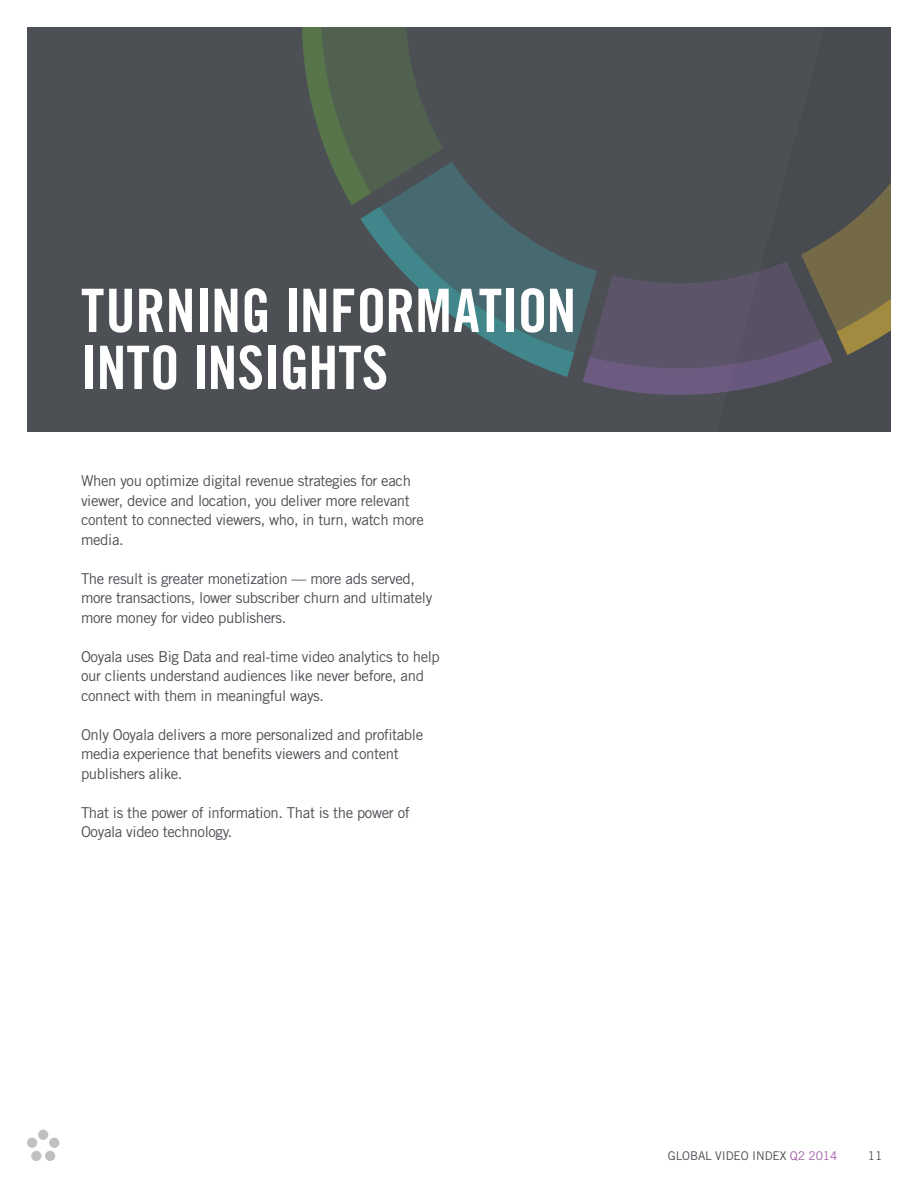
<style>
.page{position:relative;width:918px;height:1188px;background:#fff}
.page>*{position:absolute;margin:0;border:0;box-sizing:border-box;transform-origin:0 0}
.Section_Title{font:60px/57px "Trade Gothic Bold Cond Twenty";color:#fff}
.Paragraph{font:15px/19.5px "Trade Gothic";letter-spacing:-.025em;color:#4c4f54}
.t1{font:12px "Trade Gothic";letter-spacing:-.01em;color:#4c4f54}
.s1{color:#9f5fa7}
</style>
<div class="page">
<div style="left:38px;top:1130px;width:10px;height:10px;background:#c2bfc1;border-radius:50%"></div>
<div style="left:27px;top:1138px;width:10px;height:10px;background:#c2bfc1;border-radius:50%"></div>
<div style="left:31px;top:1151px;width:10px;height:10px;background:#c2bfc1;border-radius:50%"></div>
<div style="left:45px;top:1151px;width:10px;height:10px;background:#c2bfc1;border-radius:50%"></div>
<div style="left:49px;top:1138px;width:10px;height:10px;background:#c2bfc1;border-radius:50%"></div>
<div style="left:27px;top:27px;width:864px;height:405px;background:#4c4f54"></div>
<svg style="left:302px;top:27px;width:272px;height:350px"></svg>
<svg style="left:583px;top:355px;width:250px;height:40px"></svg>
<svg style="left:305px;top:27px;width:586px;height:328px"></svg>
<p class="Section_Title" style="left:81px;top:282px;width:497px">TURNING INFORMATION<br>INTO INSIGHTS</p>
<p class="Paragraph" style="left:81px;top:471px;width:344px">When you optimize digital revenue strategies for each viewer, device and location, you deliver more relevant content to connected viewers, who, in turn, watch more media.</p>
<p class="Paragraph" style="left:81px;top:568px;width:353px">The result is greater monetization — more ads served, more transactions, lower subscriber churn and ultimately more money for video publishers.</p>
<p class="Paragraph" style="left:81px;top:646px;width:360px">Ooyala uses Big Data and real-time video analytics to help our clients understand audiences like never before, and connect with them in meaningful ways.</p>
<p class="Paragraph" style="left:81px;top:724px;width:344px">Only Ooyala delivers a more personalized and profitable media experience that benefits viewers and content publishers alike.</p>
<p class="Paragraph" style="left:81px;top:802px;width:330px">That is the power of information. That is the power of<br>Ooyala video technology.</p>
<p class="t1" style="left:668px;top:1148px;width:171px">GLOBAL VIDEO INDEX <span class="s1">Q2 2014</span></p>
<p class="t1" style="left:868px;top:1148px;width:16px">11</p>
</div>
